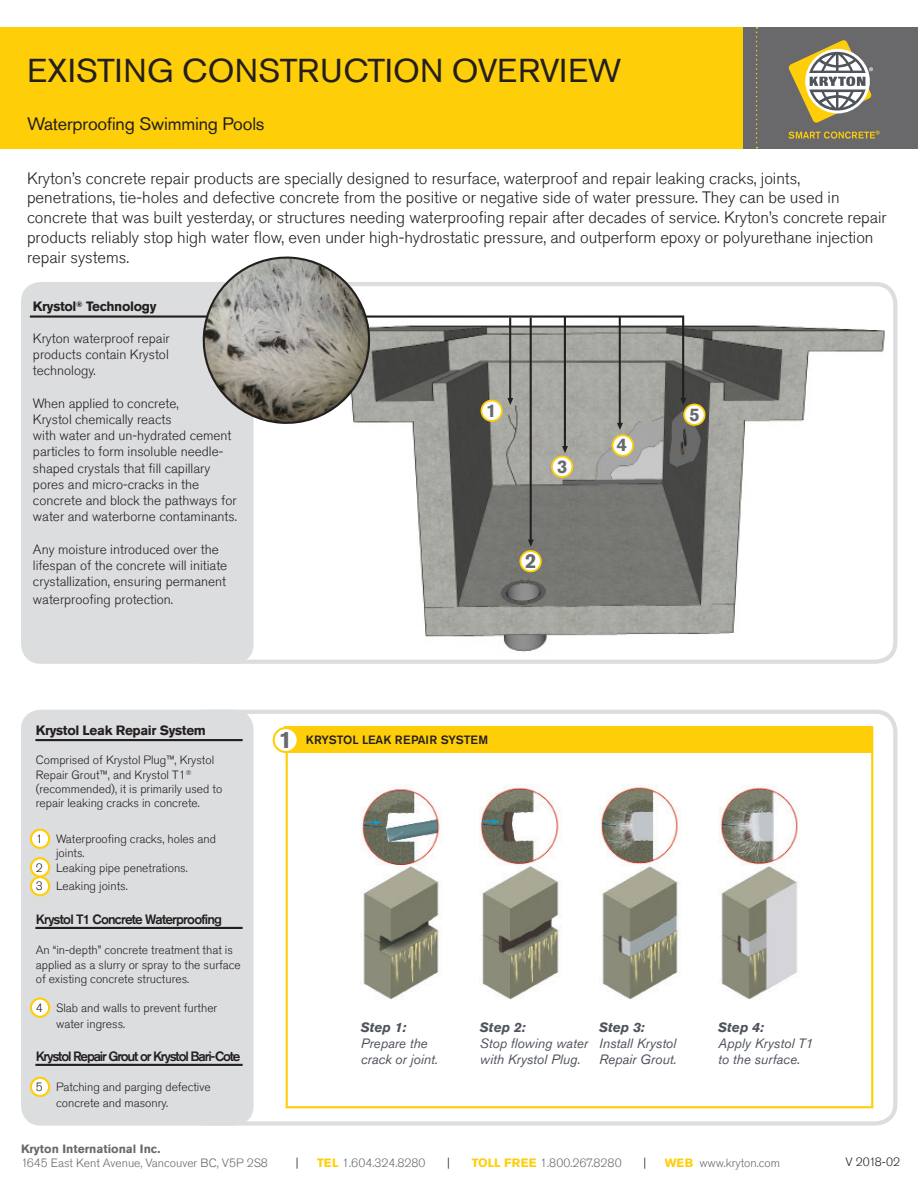
<style>
.page{position:relative;width:918px;height:1188px;background:#fff}
.page>*{position:absolute;margin:0;border:0;box-sizing:border-box;transform-origin:0 0}
.t1{font:33px "Akzidenz Grotesk Std";letter-spacing:.01em;color:#231f20}
.t2{font:700 23.85px "Akzidenz Grotesk Std";color:#69696c}
.t3{font:700 20.25px "Akzidenz Grotesk Std";color:#69696c}
.t4{font:700 18.3px "Akzidenz Grotesk Std";color:#69696c}
.t5{font:18px "Akzidenz Grotesk Std";letter-spacing:-.01em;color:#231f20}
.t6{font:300 16.5px/19.8px "Akzidenz Grotesk Std";color:#231f20}
.t7{font:300 13.5px/16.2px "Akzidenz Grotesk Std";color:#231f20}
.t8{font:italic 13.5px/16.2px "Akzidenz Grotesk Std";color:#4e535c}
.t9{font:700 13.5px "Akzidenz Grotesk Std";letter-spacing:-.025em;color:#231f20}
.t10{font:500 13.5px "Akzidenz Grotesk Std";letter-spacing:-.085em;color:#231f20}
.t11{font:500 13.5px "Akzidenz Grotesk Std";letter-spacing:-.06em;color:#231f20}
.t12{font:italic 700 13.5px "Akzidenz Grotesk Std";color:#4e535c}
.t13{font:300 12px/14.4px "Akzidenz Grotesk Std";color:#231f20}
.t14{font:300 12px "Akzidenz Grotesk Std";color:#69696c}
.t15{font:700 12px "Akzidenz Grotesk Std";color:#69696c}
.t16{font:500 12px "Akzidenz Grotesk Std";color:#231f20}
.s1{font-weight:700;color:#fece08}
</style>
<div class="page">
<div style="left:0;top:27px;width:918px;height:122px;background:#fece08"></div>
<div style="left:743px;top:27px;width:175px;height:122px;background:#69696c"></div>
<svg style="left:756px;top:27px;width:2px;height:121px"></svg>
<svg style="left:788px;top:40px;width:85px;height:83px"></svg>
<svg style="left:788px;top:131px;width:92px;height:8px"></svg>
<img style="left:374px;top:303px;width:524px;height:356px">
<div style="left:182px;top:710px;width:715px;height:416px;border:4px solid #dcdddf;border-radius:20px"></div>
<div style="left:182px;top:282px;width:715px;height:382px;border:4px solid #dcdddf;border-radius:20px"></div>
<div style="left:552px;top:457px;width:20px;height:20px;background:#fff;border-radius:50%"></div>
<div style="left:551px;top:456px;width:22px;height:22px;border:2px solid #fece08;border-radius:50%"></div>
<div style="left:613px;top:435px;width:20px;height:21px;background:#fff;border-radius:50%"></div>
<div style="left:612px;top:434px;width:22px;height:23px;border:2px solid #fece08;border-radius:50%"></div>
<div style="left:684px;top:404px;width:21px;height:21px;background:#fff;border-radius:50%"></div>
<div style="left:683px;top:404px;width:23px;height:22px;border:2px solid #fece08;border-radius:50%"></div>
<div style="left:520px;top:551px;width:21px;height:20px;background:#fff;border-radius:50%"></div>
<div style="left:519px;top:550px;width:23px;height:22px;border:2px solid #fece08;border-radius:50%"></div>
<div style="left:481px;top:401px;width:21px;height:20px;background:#fff;border-radius:50%"></div>
<div style="left:481px;top:400px;width:22px;height:22px;border:2px solid #fece08;border-radius:50%"></div>
<div style="left:285px;top:727px;width:588px;height:26px;background:#fece08"></div>
<div style="left:274px;top:728px;width:24px;height:24px;background:#fff;border-radius:50%"></div>
<div style="left:273px;top:727px;width:26px;height:26px;border:2px solid #fece08;border-radius:50%"></div>
<div style="left:21px;top:710px;width:233px;height:416px;background:#dcdddf;border-radius:20px"></div>
<div style="left:21px;top:282px;width:233px;height:382px;background:#dcdddf;border-radius:20px"></div>
<div style="left:31px;top:830px;width:18px;height:18px;background:#fff;border-radius:50%"></div>
<div style="left:30px;top:829px;width:20px;height:20px;border:2px solid #fece08;border-radius:50%"></div>
<div style="left:31px;top:858px;width:18px;height:18px;background:#fff;border-radius:50%"></div>
<div style="left:30px;top:857px;width:20px;height:20px;border:2px solid #fece08;border-radius:50%"></div>
<div style="left:31px;top:877px;width:18px;height:18px;background:#fff;border-radius:50%"></div>
<div style="left:30px;top:876px;width:20px;height:20px;border:2px solid #fece08;border-radius:50%"></div>
<div style="left:31px;top:1078px;width:18px;height:18px;background:#fff;border-radius:50%"></div>
<div style="left:30px;top:1077px;width:20px;height:20px;border:2px solid #fece08;border-radius:50%"></div>
<div style="left:31px;top:999px;width:18px;height:18px;background:#fff;border-radius:50%"></div>
<div style="left:30px;top:997px;width:20px;height:21px;border:2px solid #fece08;border-radius:50%"></div>
<hr style="left:35px;top:739px;width:208px;height:2px;background:#231f20">
<hr style="left:35px;top:927px;width:208px;height:2px;background:#231f20">
<hr style="left:35px;top:1064px;width:208px;height:2px;background:#231f20">
<img style="left:361px;top:786px;width:81px;height:213px">
<img style="left:480px;top:785px;width:80px;height:214px">
<img style="left:599px;top:785px;width:82px;height:214px">
<img style="left:718px;top:787px;width:82px;height:212px">
<hr style="left:30px;top:315px;width:654px;height:3px;background:#231f20">
<svg style="left:199px;top:256px;width:175px;height:170px"></svg>
<svg style="left:507px;top:318px;width:6px;height:87px"></svg>
<svg style="left:528px;top:318px;width:6px;height:229px"></svg>
<svg style="left:562px;top:317px;width:6px;height:136px"></svg>
<svg style="left:680px;top:317px;width:6px;height:88px"></svg>
<svg style="left:617px;top:317px;width:6px;height:113px"></svg>
<h1 class="t1" style="left:27px;top:51px;width:596px">EXISTING CONSTRUCTION OVERVIEW</h1>
<p class="t5" style="left:27px;top:113px;width:239px">Waterproofing Swimming Pools</p>
<p class="t6" style="left:27px;top:168px;width:861px">Kryton’s concrete repair products are specially designed to resurface, waterproof and repair leaking cracks, joints, penetrations, tie-holes and defective concrete from the positive or negative side of water pressure. They can be used in concrete that was built yesterday, or structures needing waterproofing repair after decades of service. Kryton’s concrete repair products reliably stop high water flow, even under high-hydrostatic pressure, and outperform epoxy or polyurethane injection repair systems.</p>
<p class="t9" style="left:33px;top:299px;width:125px">Krystol<sup>®</sup> Technology</p>
<p class="t7" style="left:33px;top:331px;width:138px;text-align:justify">Kryton waterproof repair products contain Krystol technology.</p>
<p class="t7" style="left:33px;top:395px;width:206px">When applied to concrete,<br>Krystol chemically reacts<br>with water and un-hydrated cement particles to form insoluble needle&shy;shaped crystals that fill capillary pores and micro-cracks in the concrete and block the pathways for water and waterborne contaminants.</p>
<p class="t7" style="left:33px;top:541px;width:196px">Any moisture introduced over the lifespan of the concrete will initiate crystallization, ensuring permanent</p>
<p class="t7" style="left:33px;top:591px;width:142px">waterproofing protection.</p>
<p class="t4" style="left:486px;top:400px;width:12px">1</p>
<p class="t4" style="left:557px;top:456px;width:12px">3</p>
<p class="t3" style="left:525px;top:549px;width:13px">2</p>
<p class="t4" style="left:617px;top:435px;width:12px">4</p>
<p class="t4" style="left:689px;top:404px;width:12px">5</p>
<p class="t9" style="left:36px;top:723px;width:172px">Krystol Leak Repair System</p>
<p class="t13" style="left:36px;top:753px;width:188px">Comprised of Krystol Plug™, Krystol Repair Grout™, and Krystol T1<sup>® </sup>(recommended), it is primarily used to repair leaking cracks in concrete.</p>
<p class="t13" style="left:56px;top:832px;width:161px;text-indent:-20px">1 Waterproofing cracks, holes and joints.</p>
<p class="t13" style="left:36px;top:860px;width:153px">2 Leaking pipe penetrations.</p>
<p class="t13" style="left:36px;top:878px;width:93px">3 Leaking joints.</p>
<p class="t11" style="left:36px;top:911px;width:188px">Krystol T1 Concrete Waterproofing</p>
<p class="t13" style="left:36px;top:943px;width:207px">An “in-depth” concrete treatment that is applied as a slurry or spray to the surface of existing concrete structures.</p>
<p class="t13" style="left:56px;top:1000px;width:163px;line-height:16.2px;text-indent:-20px">4 Slab and walls to prevent further water ingress.</p>
<p class="t10" style="left:36px;top:1048px;width:206px">Krystol Repair Grout or Krystol Bari-Cote</p>
<p class="t13" style="left:56px;top:1079px;width:156px;line-height:16.2px;text-indent:-20px">5 Patching and parging defective concrete and masonry.</p>
<p class="t2" style="left:279px;top:726px;width:15px">1</p>
<p class="t16" style="left:306px;top:733px;width:184px">KRYSTOL LEAK REPAIR SYSTEM</p>
<p class="t12" style="left:361px;top:1019px;width:47px">Step 1:</p>
<p class="t8" style="left:361px;top:1035px;width:79px">Prepare the crack or joint.</p>
<p class="t12" style="left:480px;top:1019px;width:47px">Step 2:</p>
<p class="t8" style="left:480px;top:1035px;width:110px">Stop flowing water with Krystol Plug.</p>
<p class="t12" style="left:599px;top:1019px;width:47px">Step 3:</p>
<p class="t8" style="left:599px;top:1035px;width:79px">Install Krystol<br>Repair Grout.</p>
<p class="t12" style="left:718px;top:1019px;width:47px">Step 4:</p>
<p class="t8" style="left:718px;top:1035px;width:97px">Apply Krystol T1 to the surface.</p>
<p class="t15" style="left:21px;top:1142px;width:141px">Kryton International Inc.</p>
<p class="t14" style="left:21px;top:1156px;width:248px">1645 East Kent Avenue, Vancouver BC, V5P 2S8</p>
<p class="t13" style="left:296px;top:1156px;width:4px">|</p>
<p class="t14" style="left:317px;top:1156px;width:110px"><span class="s1">TEL</span> 1.604.324.8280</p>
<p class="t13" style="left:447px;top:1156px;width:4px">|</p>
<p class="t14" style="left:472px;top:1156px;width:152px"><span class="s1">TOLL FREE</span> 1.800.267.8280</p>
<p class="t13" style="left:643px;top:1156px;width:4px">|</p>
<p class="t14" style="left:665px;top:1156px;width:117px"><span class="s1">WEB</span> www.kryton.com</p>
<p class="t13" style="left:846px;top:1154px;width:56px">V 2018-02</p>
</div>
